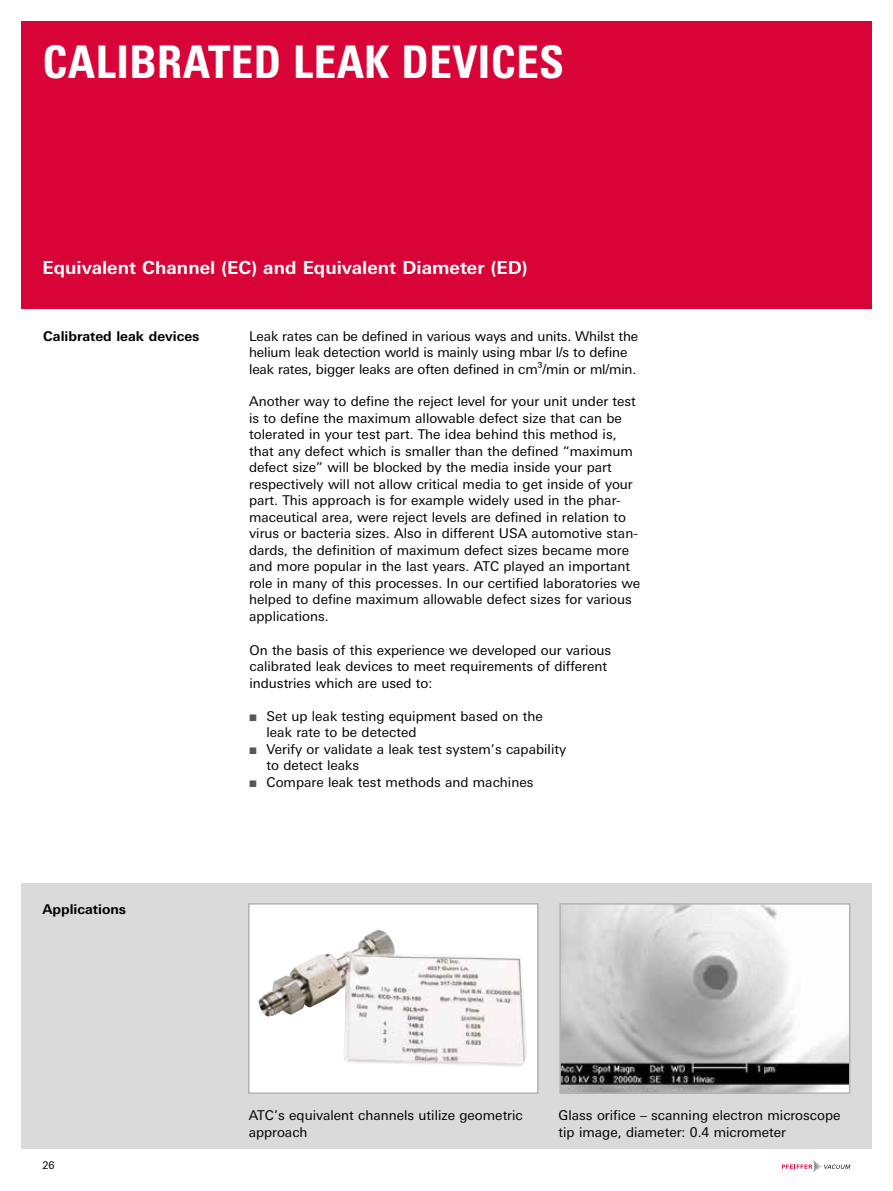
<style>
.page{position:relative;width:893px;height:1191px;background:#fff}
.page>*{position:absolute;margin:0;border:0;box-sizing:border-box;transform-origin:0 0}
.t1{font:700 condensed 45px "Univers";letter-spacing:.01em;color:#fff}
.t2{font:700 18px "Univers Next W1 G";color:#fff}
.t3{font:13.5px/16.5px "Univers Next W1 G";color:#000}
.t4{font:700 13.5px "Univers Next W1 G";color:#000}
.t5{font:10.5px "Univers Next W1 G";color:#000}
.s1{color:#575756}
</style>
<div class="page">
<svg style="left:782px;top:1160px;width:68px;height:12px"></svg>
<div style="left:21px;top:21px;width:851px;height:287px;background:#d80337"></div>
<div style="left:21px;top:882px;width:851px;height:266px;background:#dadada"></div>
<div style="left:249px;top:904px;width:289px;height:189px;background:#fff"></div>
<img style="left:258px;top:929px;width:269px;height:138px">
<div style="left:248px;top:903px;width:291px;height:191px;border:2px solid #b3b2b2"></div>
<img style="left:562px;top:906px;width:285px;height:185px">
<div style="left:559px;top:903px;width:291px;height:191px;border:2px solid #b3b2b2"></div>
<h1 class="t1" style="left:43px;top:35px;width:523px">CALIBRATED LEAK DEVICES</h1>
<h2 class="t2" style="left:43px;top:256px;width:486px">Equivalent Channel (EC) and Equivalent Diameter (ED)</h2>
<p class="t4" style="left:43px;top:328px;width:158px">Calibrated leak devices</p>
<p class="t3" style="left:249px;top:327px;width:391px">Leak rates can be defined in various ways and units. Whilst the helium leak detection world is mainly using mbar l/s to define leak rates, bigger leaks are often defined in cm³/min or ml/min.</p>
<p class="t3" style="left:249px;top:393px;width:393px">Another way to define the reject level for your unit under test is to define the maximum allowable defect size that can be tolerated in your test part. The idea behind this method is, that any defect which is smaller than the defined “maximum defect size” will be blocked by the media inside your part respectively will not allow critical media to get inside of your part. This approach is for example widely used in the phar&shy;maceutical area, were reject levels are defined in relation to virus or bacteria sizes. Also in different USA automotive stan&shy;dards, the definition of maximum defect sizes became more and more popular in the last years. ATC played an important role in many of this processes. In our certified laboratories we helped to define maximum allowable defect sizes for various applications.</p>
<p class="t3" style="left:249px;top:641px;width:363px">On the basis of this experience we developed our various calibrated leak devices to meet requirements of different industries which are used to:</p>
<p class="t3" style="left:266px;top:707px;width:278px;text-indent:-17px"><span class="s1">■</span> Set up leak testing equipment based on the leak rate to be detected</p>
<p class="t3" style="left:266px;top:740px;width:301px;text-indent:-17px"><span class="s1">■</span> Verify or validate a leak test system’s capability to detect leaks</p>
<p class="t3" style="left:249px;top:773px;width:285px"><span class="s1">■</span> Compare leak test methods and machines</p>
<p class="t4" style="left:43px;top:901px;width:85px">Applications</p>
<p class="t5" style="left:43px;top:1159px;width:14px">26</p>
<p class="t3" style="left:249px;top:1107px;width:276px">ATC’s equivalent channels utilize geometric approach</p>
<p class="t3" style="left:559px;top:1107px;width:283px">Glass orifice – scanning electron microscope tip image, diameter: 0.4 micrometer</p>
</div>
